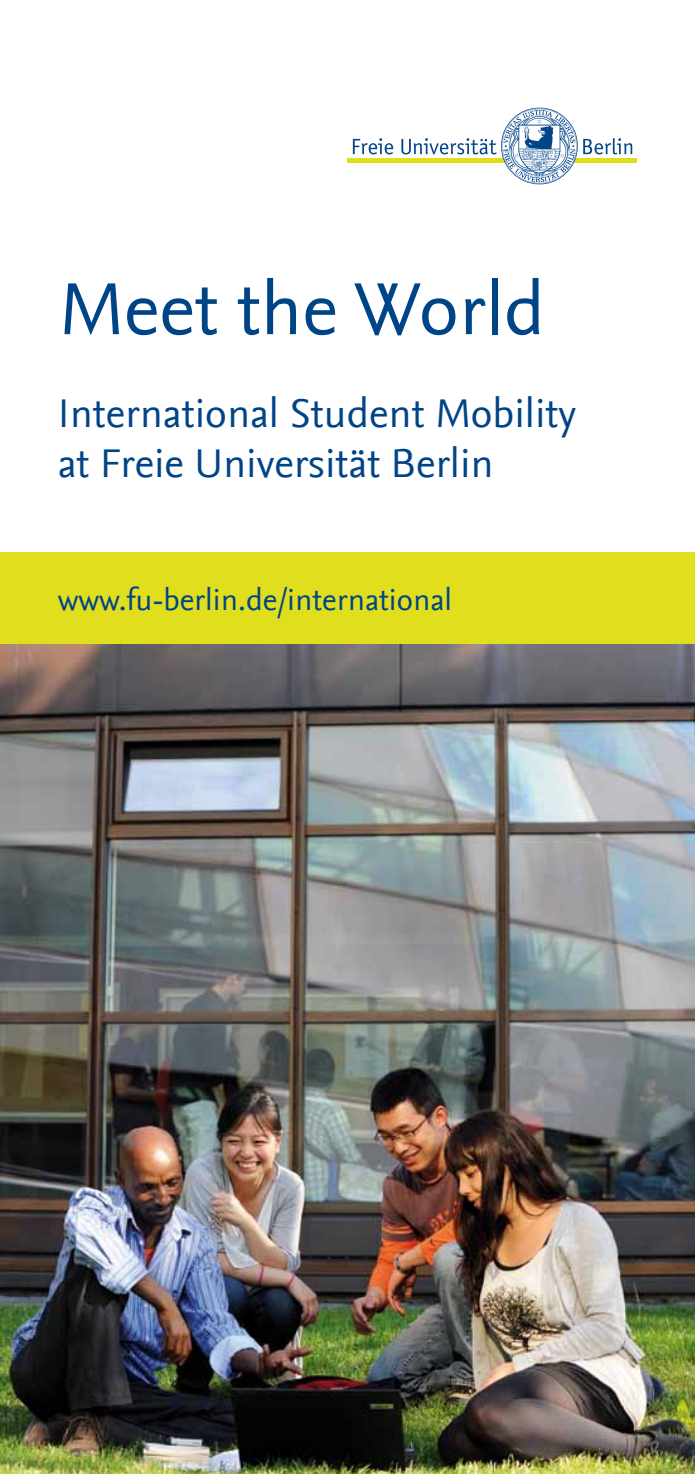
<style>
.page{position:relative;width:695px;height:1474px;background:#fff}
.page>*{position:absolute;margin:0;border:0;box-sizing:border-box;transform-origin:0 0}
.t1{font:77px "Nexus Sans";color:#048}
.t2{font:42px/50.4px "Nexus Sans";color:#048}
.t3{font:31.5px "Nexus Sans";color:#048}
</style>
<div class="page">
<svg style="left:353px;top:138px;width:40px;height:16px"></svg>
<svg style="left:583px;top:138px;width:49px;height:16px"></svg>
<hr style="left:347px;top:159px;width:290px;height:4px;background:#e0dd1d">
<svg style="left:401px;top:108px;width:176px;height:76px"></svg>
<div style="left:0;top:552px;width:694px;height:92px;background:#e1de1d"></div>
<img style="left:0;top:644px;width:694px;height:829px">
<h1 class="t1" style="left:58px;top:265px;width:489px">Meet the World</h1>
<p class="t2" style="left:58px;top:388px;width:519px">International Student Mobility at Freie Universität Berlin</p>
<p class="t3" style="left:58px;top:581px;width:396px">www.fu-berlin.de/international</p>
</div>
